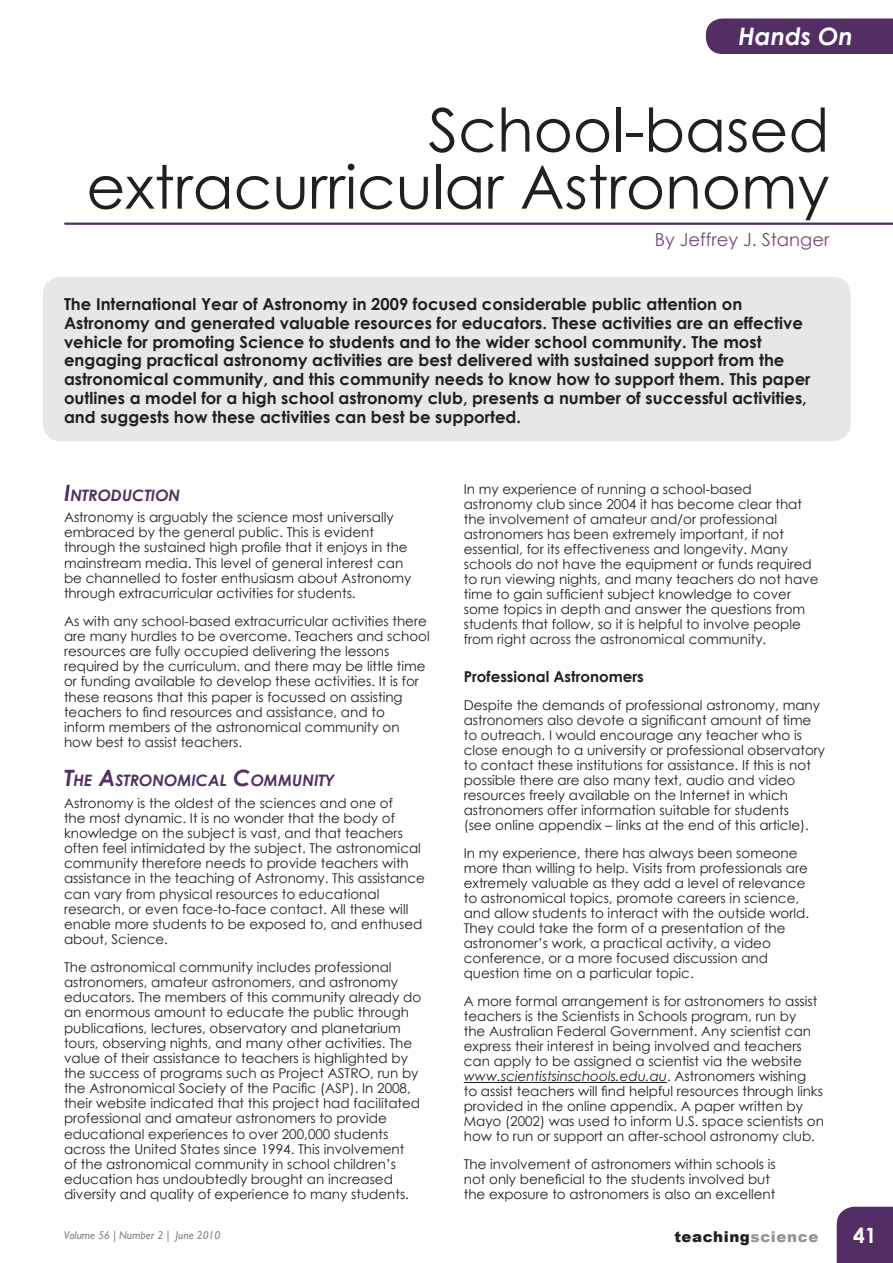
<style>
.page{position:relative;width:893px;height:1263px;background:#fff}
.page>*{position:absolute;margin:0;border:0;box-sizing:border-box;transform-origin:0 0}
.t1{font:60px/57px "Century Gothic";color:#231f20;text-align:right}
.t2{font:italic 700 24px "Century Gothic";color:#fff}
.Body{font:700 21px "Century Gothic";color:#fff}
.t3{font:18px "Century Gothic";color:#6d4e76}
.Lede_Para{font:700 16.5px/18.8px "Century Gothic";color:#231f20}
.Sub_Heading{font:italic 700 15.75px "Century Gothic";color:#522e64}
.Sub_Sub_Heading{font:700 15px "Century Gothic";color:#231f20}
.t4{font:900 15px "Arial";letter-spacing:.04em;color:#231f20}
.Body-2{font:13.5px/15.1px "Century Gothic";color:#231f20}
.t5{font:italic 11.25px "Gill Sans";color:#808285}
.s1{font-size:22.5px}
.s2{font-style:italic}
.s3{color:#939598}
</style>
<div class="page">
<div style="left:837px;top:1207px;width:56px;height:56px;background:#522e64"></div>
<div style="left:706px;top:18px;width:187px;height:36px;background:#522e64"></div>
<hr style="left:65px;top:223px;width:828px;height:2px;background:#522e64">
<div style="left:43px;top:277px;width:808px;height:164px;background:#e6e7e9;border-radius:18px"></div>
<hr style="left:464px;top:1082px;width:203px;height:1px;background:#231f20">
<p class="t2" style="left:739px;top:21px;width:116px">Hands On</p>
<p class="t1" style="left:86px;top:101px;width:744px">School-based extracurricular Astronomy</p>
<p class="t3" style="left:655px;top:228px;width:176px">By Jeffrey J. Stanger</p>
<p class="Lede_Para" style="left:64px;top:294px;width:748px">The International Year of Astronomy in 2009 focused considerable public attention on Astronomy and generated valuable resources for educators. These activities are an effective vehicle for promoting Science to students and to the wider school community. The most engaging practical astronomy activities are best delivered with sustained support from the astronomical community, and this community needs to know how to support them. This paper outlines a model for a high school astronomy club, presents a number of successful activities, and suggests how these activities can best be supported.</p>
<p class="Sub_Heading" style="left:64px;top:485px;width:118px"><span class="s1">I</span>NTRODUCTION</p>
<p class="Body-2" style="left:64px;top:509px;width:349px">Astronomy is arguably the science most universally embraced by the general public. This is evident through the sustained high profile that it enjoys in the mainstream media. This level of general interest can be channelled to foster enthusiasm about Astronomy through extracurricular activities for students.</p>
<p class="Body-2" style="left:64px;top:613px;width:367px">As with any school-based extracurricular activities there are many hurdles to be overcome. Teachers and school resources are fully occupied delivering the lessons required by the curriculum. and there may be little time or funding available to develop these activities. It is for these reasons that this paper is focussed on assisting teachers to find resources and assistance, and to<br>inform members of the astronomical community on how best to assist teachers.</p>
<p class="Sub_Heading" style="left:64px;top:770px;width:272px"><span class="s1">T</span>HE <span class="s1">A</span>STRONOMICAL <span class="s1">C</span>OMMUNITY</p>
<p class="Body-2" style="left:64px;top:795px;width:362px">Astronomy is the oldest of the sciences and one of<br>the most dynamic. It is no wonder that the body of knowledge on the subject is vast, and that teachers often feel intimidated by the subject. The astronomical community therefore needs to provide teachers with assistance in the teaching of Astronomy. This assistance can vary from physical resources to educational research, or even face-to-face contact. All these will enable more students to be exposed to, and enthused about, Science.</p>
<p class="Body-2" style="left:64px;top:959px;width:359px">The astronomical community includes professional astronomers, amateur astronomers, and astronomy educators. The members of this community already do an enormous amount to educate the public through publications, lectures, observatory and planetarium tours, observing nights, and many other activities. The value of their assistance to teachers is highlighted by the success of programs such as Project ASTRO, run by the Astronomical Society of the Pacific (ASP). In 2008, their website indicated that this project had facilitated professional and amateur astronomers to provide educational experiences to over 200,000 students across the United States since 1994. This involvement<br>of the astronomical community in school children’s education has undoubtedly brought an increased diversity and quality of experience to many students.</p>
<p class="Body-2" style="left:464px;top:481px;width:356px">In my experience of running a school-based astronomy club since 2004 it has become clear that the involvement of amateur and/or professional astronomers has been extremely important, if not essential, for its effectiveness and longevity. Many schools do not have the equipment or funds required to run viewing nights, and many teachers do not have time to gain sufficient subject knowledge to cover some topics in depth and answer the questions from students that follow, so it is helpful to involve people from right across the astronomical community.</p>
<p class="Sub_Sub_Heading" style="left:464px;top:667px;width:182px">Professional Astronomers</p>
<p class="Body-2" style="left:464px;top:697px;width:363px">Despite the demands of professional astronomy, many astronomers also devote a significant amount of time to outreach. I would encourage any teacher who is close enough to a university or professional observatory to contact these institutions for assistance. If this is not possible there are also many text, audio and video resources freely available on the Internet in which astronomers offer information suitable for students<br>(see online appendix – links at the end of this article).</p>
<p class="Body-2" style="left:464px;top:845px;width:347px">In my experience, there has always been someone more than willing to help. Visits from professionals are extremely valuable as they add a level of relevance to astronomical topics, promote careers in science, and allow students to interact with the outside world.<br>They could take the form of a presentation of the astronomer’s work, a practical activity, a video conference, or a more focused discussion and question time on a particular topic.</p>
<p class="Body-2" style="left:464px;top:993px;width:362px">A more formal arrangement is for astronomers to assist teachers is the Scientists in Schools program, run by<br>the Australian Federal Government. Any scientist can express their interest in being involved and teachers can apply to be assigned a scientist via the website <span class="s2">www.scientistsinschools.edu.au</span>. Astronomers wishing<br>to assist teachers will find helpful resources through links provided in the online appendix. A paper written by Mayo (2002) was used to inform U.S. space scientists on how to run or support an after-school astronomy club.</p>
<p class="Body-2" style="left:464px;top:1156px;width:313px">The involvement of astronomers within schools is not only beneficial to the students involved but the exposure to astronomers is also an excellent</p>
<p class="t5" style="left:64px;top:1228px;width:158px">Volume 56 | Number 2 | June 2010</p>
<p class="t4" style="left:674px;top:1225px;width:146px">teaching<span class="s3">science</span></p>
<p class="Body" style="left:853px;top:1222px;width:25px">41</p>
</div>
